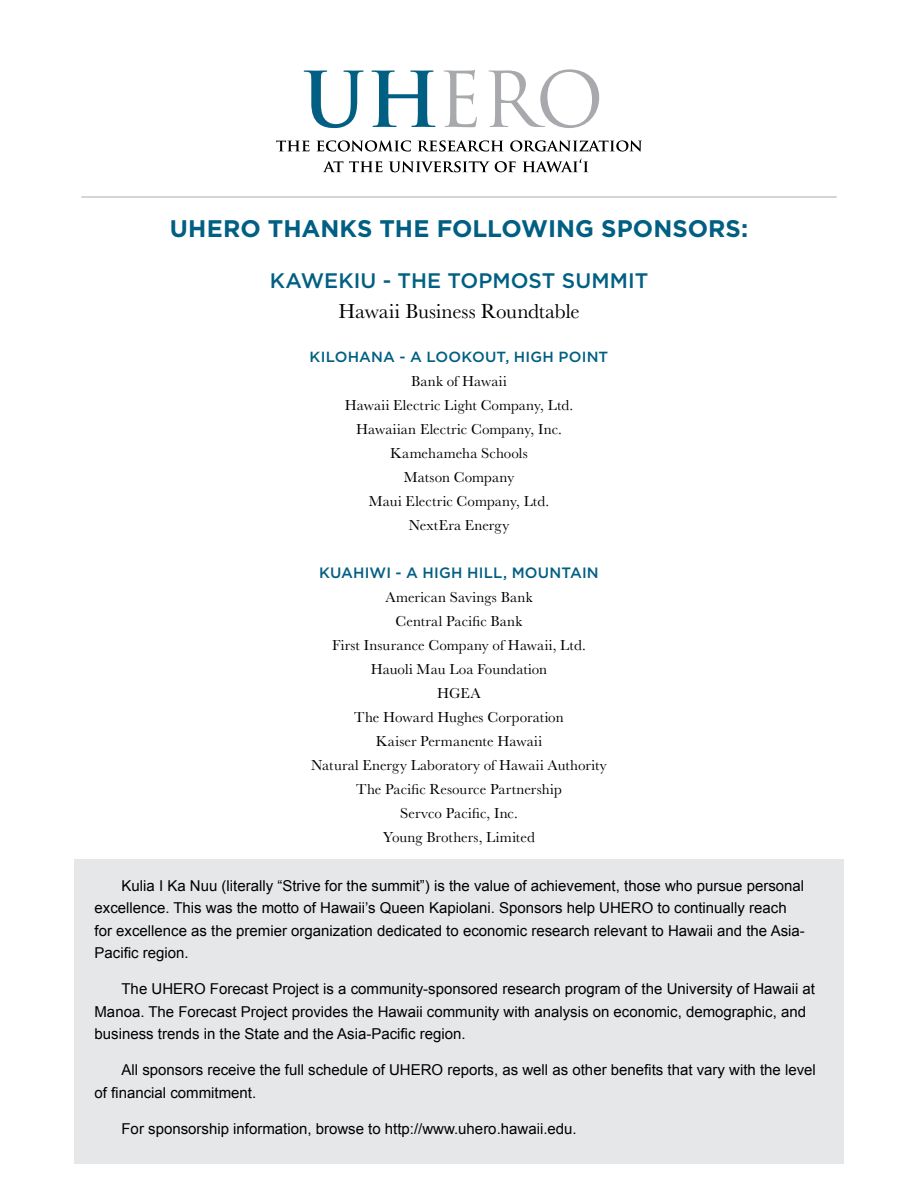
<style>
.page{position:relative;width:918px;height:1188px;background:#fff}
.page>*{position:absolute;margin:0;border:0;box-sizing:border-box;transform-origin:0 0}
.t1{font:700 24px "Gotham";color:#005f82}
.t2{font:500 21px "Gotham";color:#005f82}
.t3{font:21px "Baskerville";letter-spacing:-.005em;color:#000}
.t4{font:15px/22.5px "Arial";color:#000}
.t5{font:15px/24px "Baskerville";letter-spacing:.01em;color:#000;text-align:center}
.t6{font:500 15px "Gotham";letter-spacing:.015em;color:#005f82}
.t7{font:500 14.7px "Gotham";letter-spacing:.015em;color:#005f82}
</style>
<div class="page">
<svg style="left:304px;top:70px;width:60px;height:58px"></svg>
<svg style="left:371px;top:70px;width:65px;height:57px"></svg>
<svg style="left:444px;top:70px;width:33px;height:57px"></svg>
<svg style="left:489px;top:69px;width:110px;height:59px"></svg>
<svg style="left:276px;top:140px;width:34px;height:11px"></svg>
<svg style="left:316px;top:140px;width:95px;height:12px"></svg>
<svg style="left:418px;top:140px;width:86px;height:12px"></svg>
<svg style="left:510px;top:140px;width:132px;height:12px"></svg>
<svg style="left:323px;top:161px;width:20px;height:11px"></svg>
<svg style="left:349px;top:161px;width:34px;height:11px"></svg>
<svg style="left:389px;top:161px;width:127px;height:11px"></svg>
<svg style="left:523px;top:158px;width:65px;height:14px"></svg>
<hr style="left:82px;top:196px;width:754px;height:2px;background:#c7c8ca">
<div style="left:74px;top:859px;width:770px;height:305px;background:#e6e7e8"></div>
<h1 class="t1" style="left:170px;top:214px;width:580px">UHERO THANKS THE FOLLOWING SPONSORS:</h1>
<h2 class="t2" style="left:270px;top:269px;width:380px">KAWEKIU - THE TOPMOST SUMMIT</h2>
<h2 class="t3" style="left:338px;top:298px;width:243px">Hawaii Business Roundtable</h2>
<p class="t7" style="left:310px;top:348px;width:300px">KILOHANA - A LOOKOUT, HIGH POINT</p>
<p class="t5" style="left:345px;top:369px;width:230px">Bank of Hawaii<br>Hawaii Electric Light Company, Ltd.<br>Hawaiian Electric Company, Inc.<br>Kamehameha Schools<br>Matson Company<br>Maui Electric Company, Ltd.<br>NextEra Energy</p>
<p class="t6" style="left:319px;top:564px;width:281px">KUAHIWI - A HIGH HILL, MOUNTAIN</p>
<p class="t5" style="left:311px;top:585px;width:297px">American Savings Bank<br>Central Pacific Bank<br>First Insurance Company of Hawaii, Ltd.<br>Hauoli Mau Loa Foundation<br>HGEA<br>The Howard Hughes Corporation<br>Kaiser Permanente Hawaii<br>Natural Energy Laboratory of Hawaii Authority<br>The Pacific Resource Partnership<br>Servco Pacific, Inc.<br>Young Brothers, Limited</p>
<p class="t4" style="left:94px;top:874px;width:712px;text-indent:27px">Kulia I Ka Nuu (literally “Strive for the summit”) is the value of achievement, those who pursue personal excellence. This was the motto of Hawaii’s Queen Kapiolani. Sponsors help UHERO to continually reach for excellence as the premier organization dedicated to economic research relevant to Hawaii and the Asia-Pacific region.</p>
<p class="t4" style="left:94px;top:978px;width:722px;text-indent:27px">The UHERO Forecast Project is a community-sponsored research program of the University of Hawaii at<br>Manoa. The Forecast Project provides the Hawaii community with analysis on economic, demographic, and business trends in the State and the Asia-Pacific region.</p>
<p class="t4" style="left:94px;top:1059px;width:723px;text-indent:27px">All sponsors receive the full schedule of UHERO reports, as well as other benefits that vary with the level of financial commitment.</p>
<p class="t4" style="left:122px;top:1117px;width:457px">For sponsorship information, browse to http://www.uhero.hawaii.edu.</p>
</div>
